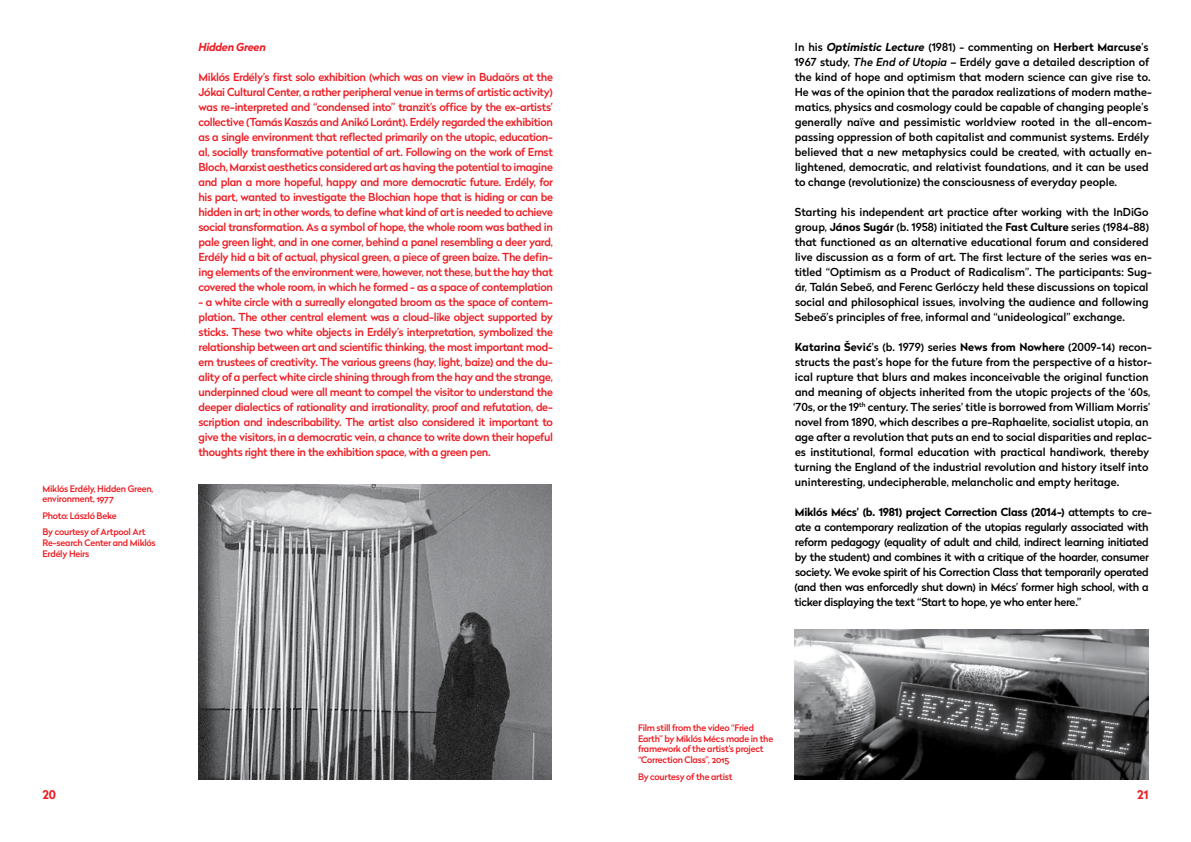
<style>
.page{position:relative;width:1191px;height:842px;background:#fff}
.page>*{position:absolute;margin:0;border:0;box-sizing:border-box;transform-origin:0 0}
.t1{font:700 12px "Radikal";color:#ed1d24}
.t2{font:500 11px/15px "Radikal";color:#000}
.t3{font:500 11px/15px "Radikal";letter-spacing:-.03em;color:#ed1d24;text-align:justify}
.t4{font:500 11px/15px "Radikal";letter-spacing:-.025em;color:#000}
.t5{font:italic 700 11px "Radikal";letter-spacing:-.03em;color:#ed1d24}
.t6{font:500 9px/10.8px "Radikal";letter-spacing:-.025em;color:#ed1d24}
.s1{font-weight:700;font-style:italic}
.s2{font-weight:700}
.s3{font-style:italic}
</style>
<div class="page">
<img style="left:794px;top:630px;width:354px;height:150px">
<img style="left:198px;top:485px;width:354px;height:295px">
<p class="t6" style="left:43px;top:483px;width:112px">Miklós Erdély, Hidden Green, environment, 1977</p>
<p class="t6" style="left:43px;top:507px;width:104px;line-height:16.5px">Photo: László Beke<br>By courtesy of Artpool Art</p>
<p class="t6" style="left:43px;top:537px;width:115px">Re-search Center and Miklós<br>Erdély Heirs</p>
<p class="t5" style="left:198px;top:39px;width:69px">Hidden Green</p>
<p class="t3" style="left:198px;top:69px;width:356px">Miklós Erdély’s first solo exhibition (which was on view in Budaörs at the Jókai Cultural Center, a rather peripheral venue in terms of artistic activity) was re-interpreted and “condensed into” tranzit’s office by the ex-artists’ collective (Tamás Kaszás and Anikó Loránt). Erdély regarded the exhibition as a single environment that reflected primarily on the utopic, education&shy;al, socially transformative potential of art. Following on the work of Ernst Bloch, Marxist aesthetics considered art as having the potential to imagine and plan a more hopeful, happy and more democratic future. Erdély, for his part, wanted to investigate the Blochian hope that is hiding or can be hidden in art; in other words, to define what kind of art is needed to achieve social transformation. As a symbol of hope, the whole room was bathed in pale green light, and in one corner, behind a panel resembling a deer yard, Erdély hid a bit of actual, physical green, a piece of green baize. The defin&shy;ing elements of the environment were, however, not these, but the hay that covered the whole room, in which he formed - as a space of contemplation</p>
<p class="t3" style="left:198px;top:294px;width:356px">- a white circle with a surreally elongated broom as the space of contem&shy;plation. The other central element was a cloud-like object supported by sticks. These two white objects in Erdély’s interpretation, symbolized the relationship between art and scientific thinking, the most important mod&shy;ern trustees of creativity. The various greens (hay, light, baize) and the du&shy;ality of a perfect white circle shining through from the hay and the strange, underpinned cloud were all meant to compel the visitor to understand the deeper dialectics of rationality and irrationality, proof and refutation, de&shy;scription and indescribability. The artist also considered it important to give the visitors, in a democratic vein, a chance to write down their hopeful thoughts right there in the exhibition space, with a green pen.</p>
<p class="t1" style="left:43px;top:786px;width:15px">20</p>
<p class="t2" style="left:794px;top:39px;width:359px">In his <span class="s1">Optimistic Lecture</span> (1981) - commenting on <span class="s2">Herbert Marcuse</span>’s 1967 study, <span class="s3">The End of Utopia</span> – Erdély gave a detailed description of the kind of hope and optimism that modern science can give rise to.<br>He was of the opinion that the paradox realizations of modern mathe&shy;matics, physics and cosmology could be capable of changing people’s generally naïve and pessimistic worldview rooted in the all-encom&shy;passing oppression of both capitalist and communist systems. Erdély believed that a new metaphysics could be created, with actually en&shy;lightened, democratic, and relativist foundations, and it can be used to change (revolutionize) the consciousness of everyday people.</p>
<p class="t2" style="left:794px;top:204px;width:359px">Starting his independent art practice after working with the InDiGo group, <span class="s2">János Sugár</span> (b. 1958) initiated the <span class="s2">Fast Culture</span> series (1984-88) that functioned as an alternative educational forum and considered live discussion as a form of art. The first lecture of the series was en&shy;titled “Optimism as a Product of Radicalism”. The participants: Sug&shy;ár, Talán Sebeő, and Ferenc Gerlóczy held these discussions on topical social and philosophical issues, involving the audience and following Sebeő’s principles of free, informal and “unideological” exchange.</p>
<p class="t2" style="left:793px;top:339px;width:360px"><span class="s2">Katarina Šević</span>’s (b. 1979) series <span class="s2">News from Nowhere</span> (2009-14) recon&shy;structs the past’s hope for the future from the perspective of a histor&shy;ical rupture that blurs and makes inconceivable the original function and meaning of objects inherited from the utopic projects of the ‘60s, ‘70s, or the 19<sup>th</sup> century. The series’ title is borrowed from William Morris’ novel from 1890, which describes a pre-Raphaelite, socialist utopia, an age after a revolution that puts an end to social disparities and replac&shy;es institutional, formal education with practical handiwork, thereby turning the England of the industrial revolution and history itself into uninteresting, undecipherable, melancholic and empty heritage.</p>
<p class="t4" style="left:794px;top:504px;width:359px"><span class="s2">Miklós Mécs’ (b. 1981) project Correction Class (2014-)</span> attempts to cre&shy;ate a contemporary realization of the utopias regularly associated with reform pedagogy (equality of adult and child, indirect learning initiated by the student) and combines it with a critique of the hoarder, consumer society. We evoke spirit of his Correction Class that temporarily operated (and then was enforcedly shut down) in Mécs’ former high school, with a ticker displaying the text “Start to hope, ye who enter here.”</p>
<p class="t6" style="left:638px;top:722px;width:137px">Film still from the video “Fried<br>Earth” by Miklós Mécs made in the framework of the artist’s project “Correction Class”, 2015</p>
<p class="t6" style="left:638px;top:771px;width:96px">By courtesy of the artist</p>
<p class="t1" style="left:1137px;top:786px;width:13px">21</p>
</div>
